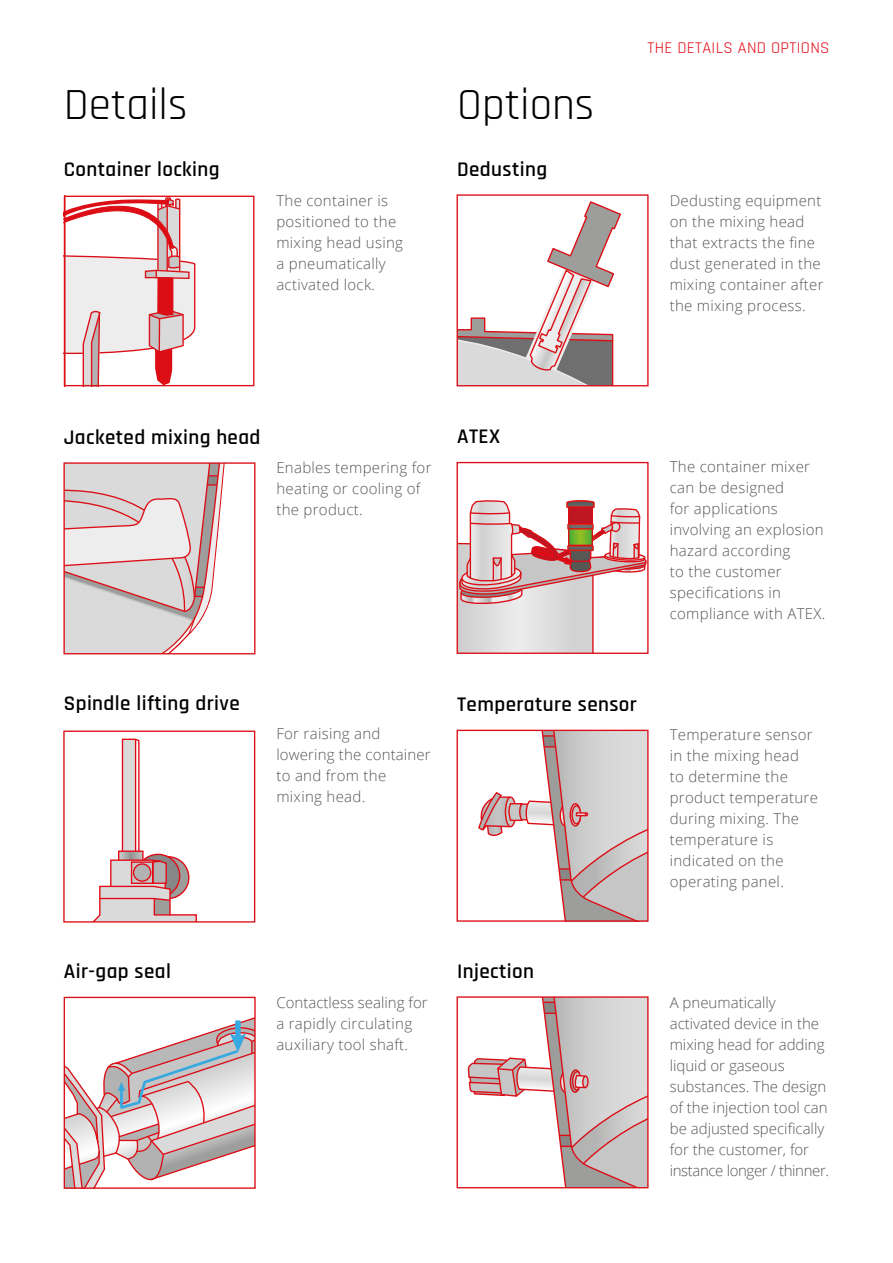
<style>
.page{position:relative;width:893px;height:1263px;background:#fff}
.page>*{position:absolute;margin:0;border:0;box-sizing:border-box;transform-origin:0 0}
.t1{font:45px "Rajdhani";color:#000}
.t2{font:600 21px "Rajdhani";letter-spacing:.02em;color:#000}
.t3{font:16.5px "Rajdhani";letter-spacing:.02em;color:#e30613}
.t4{font:300 15px/21px "Open Sans";letter-spacing:.02em;color:#575756}
.t5{font:300 15px/21px "Open Sans";color:#575756}
</style>
<div class="page">
<svg style="left:65px;top:464px;width:160px;height:188px;background:#ddd1d2"></svg>
<div style="left:63px;top:462px;width:192px;height:192px;border:1px solid #dc0d15"></div>
<svg style="left:94px;top:738px;width:103px;height:182px"></svg>
<div style="left:134px;top:864px;width:17px;height:17px;background:#b3b2b2;border-radius:50%"></div>
<div style="left:133px;top:863px;width:18px;height:19px;border:1px solid #e30613;border-radius:50%"></div>
<div style="left:63px;top:730px;width:192px;height:192px;border:1px solid #dc0d15"></div>
<svg style="left:64px;top:196px;width:190px;height:190px"></svg>
<svg style="left:66px;top:1017px;width:188px;height:170px"></svg>
<div style="left:64px;top:997px;width:192px;height:192px;border:1px solid #dc0d15"></div>
<svg style="left:459px;top:201px;width:162px;height:183px"></svg>
<div style="left:457px;top:194px;width:192px;height:192px;border:1px solid #dc0d15"></div>
<svg style="left:459px;top:500px;width:188px;height:152px"></svg>
<img style="left:569px;top:530px;width:23px;height:6px">
<div style="left:569px;top:507px;width:23px;height:17px;background:#be1622"></div>
<div style="left:568px;top:507px;width:25px;height:17px;border:1px solid #dc0d15"></div>
<div style="left:457px;top:462px;width:192px;height:192px;border:1px solid #dc0d15"></div>
<svg style="left:478px;top:732px;width:169px;height:188px"></svg>
<div style="left:457px;top:730px;width:192px;height:192px;border:1px solid #dc0d15"></div>
<svg style="left:468px;top:998px;width:179px;height:188px"></svg>
<svg style="left:583px;top:1076px;width:5px;height:11px"></svg>
<div style="left:582px;top:1075px;width:7px;height:13px;border:1px solid #dc0d15;border-radius:50%"></div>
<div style="left:457px;top:996px;width:192px;height:192px;border:1px solid #dc0d15"></div>
<h1 class="t1" style="left:64px;top:79px;width:125px">Details</h1>
<h2 class="t2" style="left:64px;top:157px;width:157px">Container locking</h2>
<p class="t4" style="left:276px;top:189px;width:128px">The container is positioned to the mixing head using a pneumatically activated lock.</p>
<h1 class="t1" style="left:457px;top:79px;width:139px">Options</h1>
<h2 class="t2" style="left:457px;top:157px;width:92px">Dedusting</h2>
<p class="t3" style="left:647px;top:39px;width:184px">THE DETAILS AND OPTIONS</p>
<p class="t4" style="left:670px;top:189px;width:155px">Dedusting equipment on the mixing head that extracts the fine dust generated in the mixing container after the mixing process.</p>
<h2 class="t2" style="left:64px;top:424px;width:198px">Jacketed mixing head</h2>
<h2 class="t2" style="left:457px;top:423px;width:45px">ATEX</h2>
<p class="t4" style="left:276px;top:457px;width:157px">Enables tempering for heating or cooling of the product.</p>
<p class="t4" style="left:670px;top:456px;width:157px">The container mixer can be designed<br>for applications involving an explosion hazard according<br>to the customer specifications in compliance with ATEX.</p>
<h2 class="t2" style="left:64px;top:691px;width:177px">Spindle lifting drive</h2>
<h2 class="t2" style="left:457px;top:691px;width:181px">Temperature sensor</h2>
<p class="t4" style="left:276px;top:723px;width:156px">For raising and lowering the container to and from the mixing head.</p>
<p class="t4" style="left:670px;top:724px;width:150px">Temperature sensor in the mixing head<br>to determine the product temperature during mixing. The temperature is indicated on the operating panel.</p>
<h2 class="t2" style="left:64px;top:959px;width:109px">Air-gap seal</h2>
<h2 class="t2" style="left:457px;top:959px;width:78px">Injection</h2>
<p class="t4" style="left:276px;top:991px;width:153px">Contactless sealing for a rapidly circulating auxiliary tool shaft.</p>
<p class="t5" style="left:670px;top:991px;width:161px">A pneumatically activated device in the mixing head for adding liquid or gaseous substances. The design of the injection tool can be adjusted specifically for the customer, for instance longer / thinner.</p>
</div>
